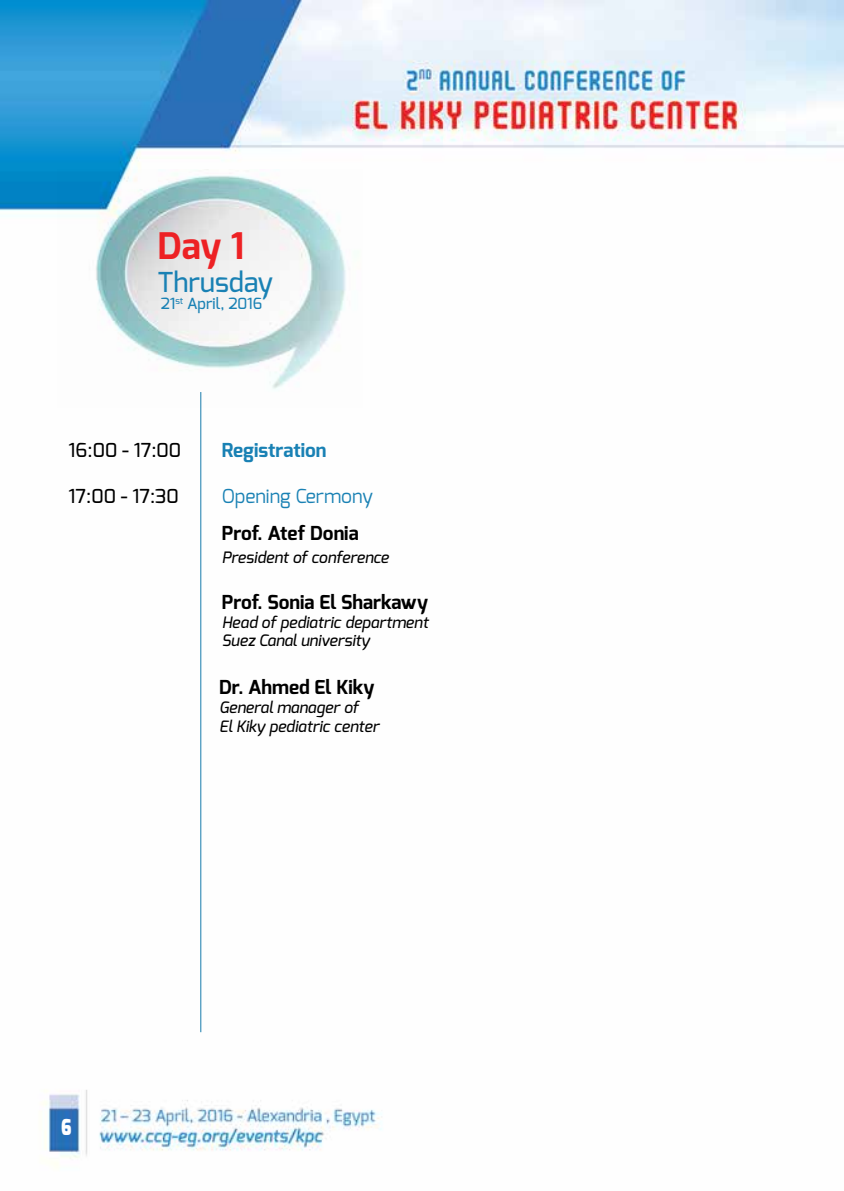
<style>
.page{position:relative;width:844px;height:1191px;background:#fff}
.page>*{position:absolute;margin:0;border:0;box-sizing:border-box;transform-origin:0 0}
.t1{font:700 36.57px "Exo";color:#ed2124}
.t2{font:500 27.47px "Exo";color:#1981b4}
.t3{font:900 21.88px "Exo";color:#fff;scale:.8 1}
.t4{font:700 19.25px "Exo";color:#000}
.t5{font:500 19.25px "Exo";color:#000}
.t6{font:19.25px "Exo";color:#1981b4}
.t7{font:700 19.25px "Exo";color:#1981b4}
.t8{font:italic 500 15.75px/17.8px "Exo";color:#000}
.t9{font:500 15.4px "Exo";color:#1981b4}
</style>
<div class="page">
<img style="left:0;top:0;width:844px;height:1166px">
<img style="left:58px;top:169px;width:304px;height:238px">
<hr style="left:200px;top:392px;width:1px;height:640px;background:#177bac">
<h1 class="t1" style="left:157px;top:223px;width:88px">Day 1</h1>
<h2 class="t2" style="left:157px;top:265px;width:117px">Thrusday</h2>
<p class="t9" style="left:161px;top:293px;width:103px">21<sup>st</sup> April, 2016</p>
<p class="t5" style="left:69px;top:437px;width:114px">16:00 - 17:00</p>
<p class="t5" style="left:69px;top:483px;width:112px">17:00 - 17:30</p>
<p class="t7" style="left:222px;top:437px;width:106px">Registration</p>
<p class="t6" style="left:222px;top:483px;width:153px">Opening Cermony</p>
<p class="t4" style="left:222px;top:520px;width:138px">Prof. Atef Donia</p>
<p class="t8" style="left:222px;top:548px;width:168px">President of conference</p>
<p class="t4" style="left:222px;top:589px;width:208px">Prof. Sonia El Sharkawy</p>
<p class="t8" style="left:222px;top:613px;width:208px">Head of pediatric department<br>Suez Canal university</p>
<p class="t4" style="left:219px;top:675px;width:157px">Dr. Ahmed El Kiky</p>
<p class="t8" style="left:219px;top:698px;width:161px;line-height:18.9px">General manager of<br>El Kiky pediatric center</p>
<h3 class="t3" style="left:61px;top:1112px;width:15px">6</h3>
</div>
